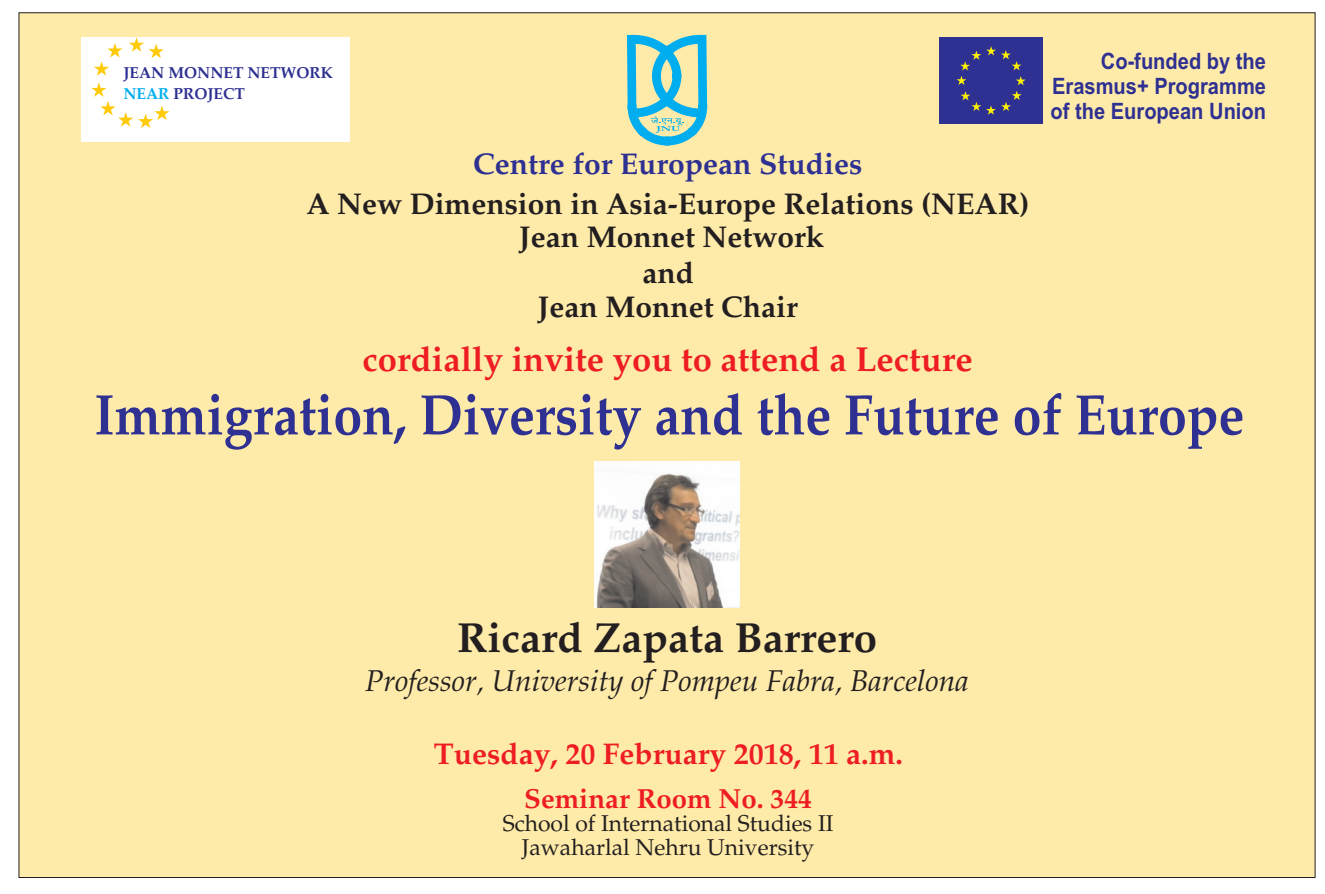
<style>
.page{position:relative;width:1325px;height:894px;background:#fff}
.page>*{position:absolute;margin:0;border:0;box-sizing:border-box;transform-origin:0 0}
.t1{font:700 57.3px "Palatino";color:#2e3092;scale:.91 1}
.t2{font:700 42px "Palatino";color:#231f20}
.t3{font:700 34.5px "Palatino";color:#ee1d23}
.t4{font:700 30px/34.5px "Palatino";color:#231f20;text-align:center}
.t5{font:italic 30px "Palatino";color:#231f20}
.t6{font:700 30px "Palatino";color:#ee1d23}
.t7{font:700 30px "Palatino";color:#2e3092}
.t8{font:700 27.6px "Palatino";color:#ee1d23}
.t9{font:22.8px/24.6px "Palatino";color:#231f20;text-align:center}
.t10{font:700 22.5px/25.2px "Arial";color:#2e3092;text-align:justify;scale:.89 1}
.t11{font:700 15.6px/21.3px "Palatino Linotype";color:#2e3092}
.t12{font:700 7.8px "Garamond";color:#00aeef;scale:1.54 1}
.s1{color:#00aeef}
</style>
<div class="page">
<div style="left:18px;top:12px;width:1298px;height:865px;background:#ffeba9"></div>
<svg style="left:625px;top:32px;width:84px;height:116px;background:#8ed0c7"></svg>
<div style="left:939px;top:37px;width:104px;height:87px;background:#2e3092"></div>
<svg style="left:961px;top:91px;width:61px;height:24px"></svg>
<svg style="left:957px;top:46px;width:69px;height:39px"></svg>
<div style="left:81px;top:37px;width:268px;height:104px;background:#fff"></div>
<svg style="left:129px;top:37px;width:35px;height:21px"></svg>
<svg style="left:94px;top:43px;width:29px;height:33px"></svg>
<svg style="left:91px;top:82px;width:79px;height:46px"></svg>
<img style="left:594px;top:461px;width:146px;height:146px">
<p class="t11" style="left:123px;top:64px;width:211px">JEAN MONNET NETWORK<br><span class="s1">NEAR</span> PROJECT</p>
<p class="t12" style="left:656px;top:126px;width:17px">JNU</p>
<p class="t7" style="left:473px;top:152px;width:391px">Centre for European Studies</p>
<p class="t10" style="left:1050px;top:50px;width:244px;text-indent:50px">Co-funded by the Erasmus+ Programme of the European Union</p>
<p class="t4" style="left:306px;top:189px;width:725px">A New Dimension in Asia-Europe Relations (NEAR)<br>Jean Monnet Network<br>and<br>Jean Monnet Chair</p>
<p class="t3" style="left:363px;top:346px;width:612px">cordially invite you to attend a Lecture</p>
<h1 class="t1" style="left:94px;top:392px;width:1265px">Immigration, Diversity and the Future of Europe</h1>
<h2 class="t2" style="left:457px;top:621px;width:421px">Ricard Zapata Barrero</h2>
<p class="t5" style="left:365px;top:669px;width:605px">Professor, University of Pompeu Fabra, Barcelona</p>
<p class="t6" style="left:434px;top:741px;width:471px">Tuesday, 20 February 2018, 11 a.m.</p>
<p class="t8" style="left:524px;top:787px;width:289px">Seminar Room No. 344</p>
<p class="t9" style="left:503px;top:813px;width:332px">School of International Studies II<br>Jawaharlal Nehru University</p>
</div>
